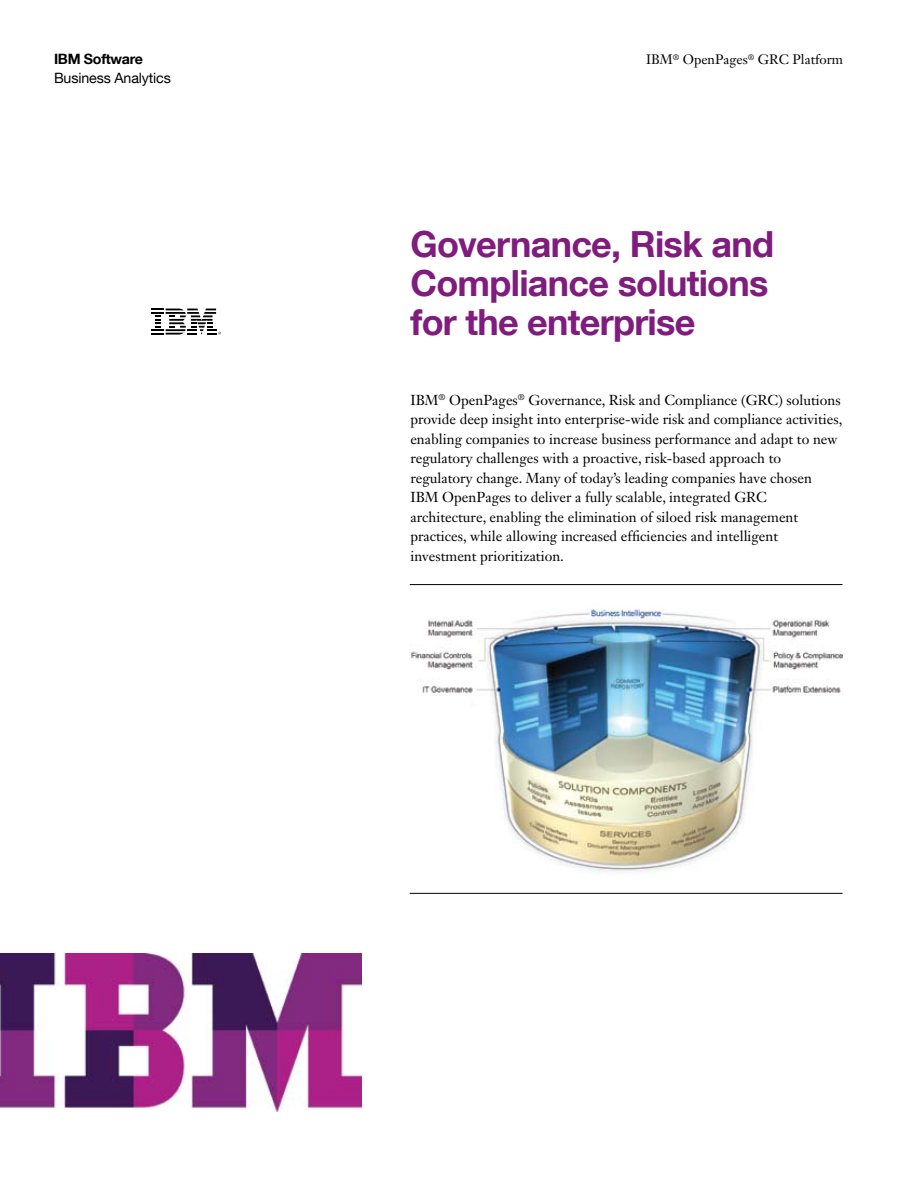
<style>
.page{position:relative;width:918px;height:1188px;background:#fff}
.page>*{position:absolute;margin:0;border:0;box-sizing:border-box;transform-origin:0 0}
._1A_title__color{font:700 36px/39px "Helvetica Neue LT Com";letter-spacing:-.02em;color:#7f1c7d}
._2C_body{font:14.25px/19.5px "Janson Text LT Std";color:#000}
._0A_collateral_type{font:14.25px "Helvetica Neue LT Com";letter-spacing:-.01em;color:#000}
._0A_business_unit{font:700 14.25px "Helvetica Neue LT Com";letter-spacing:-.02em;color:#000}
._0B_industry_area{font:13.5px "Janson Text LT Std";color:#000}
</style>
<div class="page">
<img style="left:0;top:954px;width:361px;height:157px">
<svg style="left:151px;top:309px;width:70px;height:26px"></svg>
<img style="left:411px;top:609px;width:432px;height:263px">
<hr style="left:410px;top:584px;width:433px;height:1px;background:#000">
<hr style="left:410px;top:893px;width:433px;height:1px;background:#000">
<p class="_0A_business_unit" style="left:54px;top:50px;width:90px">IBM Software</p>
<p class="_0B_industry_area" style="left:646px;top:51px;width:199px">IBM<sup>®</sup> OpenPages<sup>®</sup> GRC Platform</p>
<p class="_0A_collateral_type" style="left:54px;top:69px;width:118px">Business Analytics</p>
<p class="_1A_title__color" style="left:410px;top:223px;width:365px">Governance, Risk and<br>Compliance solutions for the enterprise</p>
<p class="_2C_body" style="left:410px;top:390px;width:433px">IBM<sup>®</sup> OpenPages<sup>®</sup> Governance, Risk and Compliance (GRC) solutions provide deep insight into enterprise-wide risk and compliance activities, enabling companies to increase business performance and adapt to new regulatory challenges with a proactive, risk-based approach to regulatory change. Many of today’s leading companies have chosen IBM OpenPages to deliver a fully scalable, integrated GRC architecture, enabling the elimination of siloed risk management practices, while allowing increased efficiencies and intelligent investment prioritization.</p>
</div>
